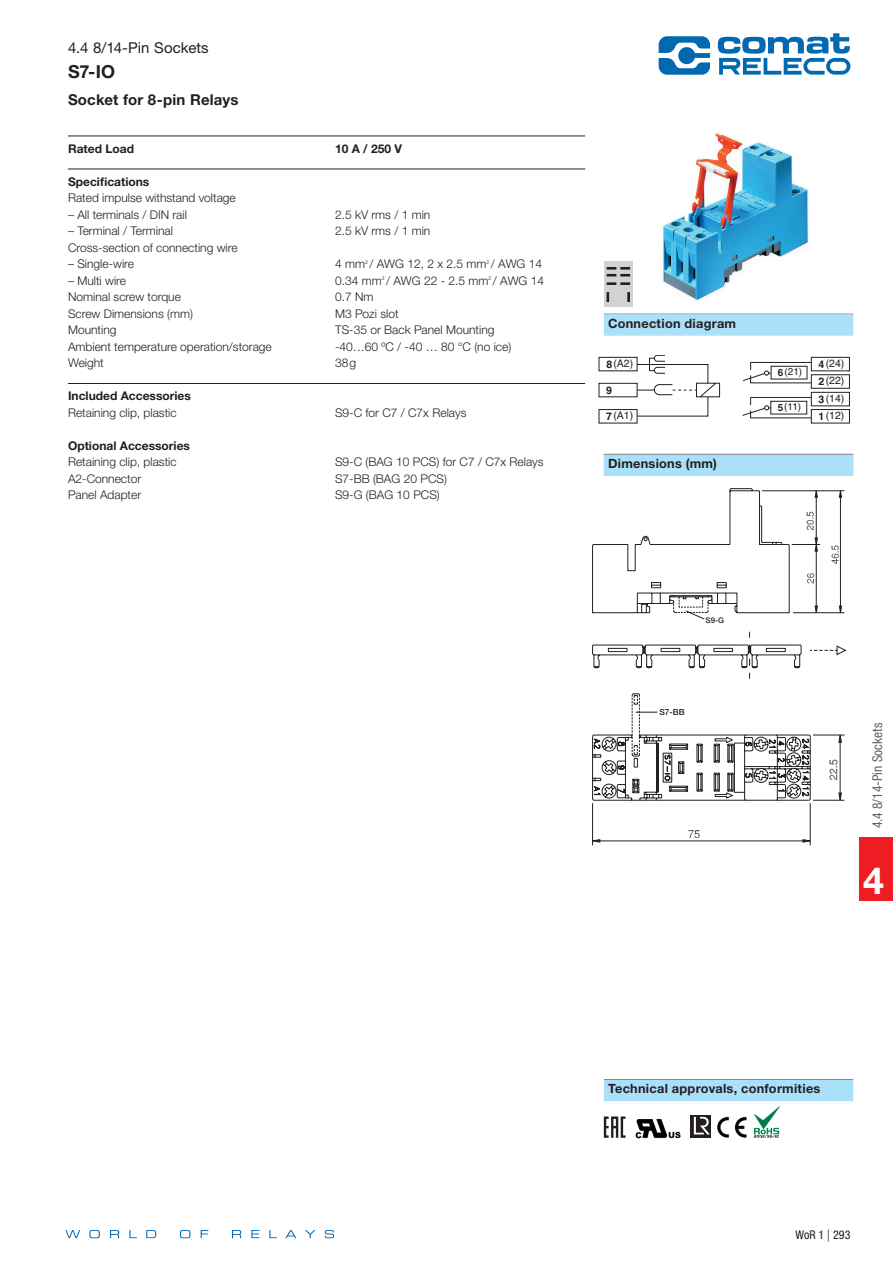
<style>
.page{position:relative;width:893px;height:1263px;background:#fff}
.page>*{position:absolute;margin:0;border:0;box-sizing:border-box;transform-origin:0 0}
.t1{font:700 37.5px "Helvetica Neue LT Std";color:#fff}
.t2{font:700 18px "Helvetica Neue LT Std";color:#231f20}
.t3{font:700 15px "Helvetica Neue LT Std";letter-spacing:.01em;color:#231f20}
.t4{font:15px "Helvetica Neue LT Std";letter-spacing:.005em;color:#231f20}
.t5{font:condensed 13.5px "Helvetica Neue LT Std";color:#636366}
.t6{font:700 12.75px "Helvetica Neue LT Std";letter-spacing:.02em;color:#231f20}
.t7{font:300 12px "Helvetica Neue LT Std";color:#231f20}
.t8{font:700 12px "Helvetica Neue LT Std";color:#231f20}
.t9{font:condensed 12px "Helvetica Neue LT Std";color:#231f20}
.t10{font:10.5px/17.4px "Helvetica";color:#231f20}
.t11{font:700 10.5px "Helvetica";color:#231f20}
.t12{font:9.9px "Helvetica";color:#231f20}
.t13{font:500 8.4px "Helvetica Neue";color:#231f20}
.t14{font:500 7.8px "Helvetica Neue";color:#231f20}
.t15{font:300 5.25px "Helvetica Neue LT Std";color:#231f20}
.s1{font-weight:700}
.s2{font-weight:300;font-stretch:normal}
</style>
<div class="page">
<svg style="left:659px;top:36px;width:51px;height:39px"></svg>
<svg style="left:718px;top:33px;width:132px;height:42px"></svg>
<svg style="left:251px;top:1230px;width:8px;height:8px"></svg>
<svg style="left:232px;top:1230px;width:9px;height:8px"></svg>
<svg style="left:325px;top:1230px;width:9px;height:8px"></svg>
<svg style="left:305px;top:1230px;width:10px;height:8px"></svg>
<svg style="left:269px;top:1230px;width:8px;height:8px"></svg>
<svg style="left:285px;top:1230px;width:11px;height:8px"></svg>
<svg style="left:110px;top:1230px;width:9px;height:8px"></svg>
<svg style="left:89px;top:1230px;width:11px;height:8px"></svg>
<svg style="left:65px;top:1230px;width:15px;height:8px"></svg>
<svg style="left:201px;top:1230px;width:7px;height:8px"></svg>
<svg style="left:129px;top:1230px;width:8px;height:8px"></svg>
<svg style="left:180px;top:1230px;width:10px;height:8px"></svg>
<svg style="left:146px;top:1230px;width:10px;height:8px"></svg>
<div style="left:859px;top:837px;width:34px;height:64px;background:#ee1d23"></div>
<div style="left:604px;top:314px;width:249px;height:22px;background:#aae0f9"></div>
<hr style="left:604px;top:1079px;width:249px;height:1px;background:#808285">
<div style="left:604px;top:1080px;width:249px;height:21px;background:#aae0f9"></div>
<hr style="left:604px;top:454px;width:249px;height:1px;background:#808285">
<div style="left:604px;top:455px;width:249px;height:21px;background:#aae0f9"></div>
<img style="left:663px;top:133px;width:145px;height:167px">
<div style="left:599px;top:357px;width:39px;height:14px;border:1px solid #231f20"></div>
<div style="left:599px;top:383px;width:39px;height:14px;border:1px solid #231f20"></div>
<div style="left:599px;top:409px;width:39px;height:14px;border:1px solid #231f20"></div>
<div style="left:811px;top:357px;width:39px;height:14px;border:1px solid #231f20"></div>
<div style="left:811px;top:374px;width:39px;height:15px;border:1px solid #231f20"></div>
<div style="left:811px;top:409px;width:39px;height:14px;border:1px solid #231f20"></div>
<hr style="left:750px;top:362px;width:61px;height:1px;background:#231f20">
<hr style="left:750px;top:382px;width:61px;height:1px;background:#231f20">
<svg style="left:636px;top:355px;width:136px;height:63px"></svg>
<hr style="left:750px;top:397px;width:61px;height:1px;background:#231f20">
<hr style="left:750px;top:417px;width:61px;height:1px;background:#231f20">
<div style="left:811px;top:392px;width:39px;height:14px;border:1px solid #231f20"></div>
<div style="left:771px;top:366px;width:36px;height:13px;border:1px solid #231f20"></div>
<div style="left:770px;top:401px;width:37px;height:13px;border:1px solid #231f20"></div>
<svg style="left:592px;top:488px;width:252px;height:131px"></svg>
<svg style="left:592px;top:693px;width:252px;height:152px"></svg>
<svg style="left:592px;top:632px;width:254px;height:47px"></svg>
<hr style="left:68px;top:136px;width:517px;height:1px;background:#231f20">
<hr style="left:68px;top:169px;width:517px;height:1px;background:#231f20">
<hr style="left:68px;top:383px;width:517px;height:1px;background:#231f20">
<img style="left:635px;top:1119px;width:46px;height:20px">
<img style="left:717px;top:1116px;width:30px;height:22px">
<img style="left:754px;top:1106px;width:26px;height:32px">
<svg style="left:604px;top:1116px;width:21px;height:22px"></svg>
<svg style="left:690px;top:1115px;width:21px;height:22px"></svg>
<svg style="left:694px;top:1117px;width:16px;height:17px"></svg>
<div style="left:604px;top:261px;width:29px;height:45px;background:#d1d2d4"></div>
<svg style="left:607px;top:283px;width:23px;height:2px"></svg>
<svg style="left:607px;top:267px;width:23px;height:9px"></svg>
<svg style="left:607px;top:292px;width:2px;height:10px"></svg>
<p class="t4" style="left:68px;top:39px;width:142px">4.4 8/14-Pin Sockets</p>
<p class="t2" style="left:68px;top:61px;width:49px">S7-IO</p>
<p class="t3" style="left:68px;top:90px;width:172px">Socket for 8-pin Relays</p>
<p class="t8" style="left:68px;top:141px;width:67px">Rated Load</p>
<p class="t8" style="left:335px;top:141px;width:68px">10 A / 250 V</p>
<p class="t8" style="left:68px;top:174px;width:83px">Specifications</p>
<p class="t7" style="left:68px;top:191px;width:169px">Rated impulse withstand voltage</p>
<p class="t7" style="left:68px;top:207px;width:120px">– All terminals / DIN rail</p>
<p class="t7" style="left:335px;top:207px;width:97px">2.5 kV rms / 1 min</p>
<p class="t7" style="left:68px;top:224px;width:106px">– Terminal / Terminal</p>
<p class="t7" style="left:335px;top:224px;width:97px">2.5 kV rms / 1 min</p>
<p class="t7" style="left:68px;top:240px;width:171px">Cross-section of connecting wire</p>
<p class="t7" style="left:68px;top:257px;width:68px">– Single-wire</p>
<p class="t7" style="left:335px;top:257px;width:209px">4 mm / AWG 12, 2 x 2.5 mm / AWG 14</p>
<p class="t15" style="left:365px;top:259px;width:4px">2</p>
<p class="t15" style="left:486px;top:259px;width:4px">2</p>
<p class="t7" style="left:68px;top:273px;width:60px">– Multi wire</p>
<p class="t7" style="left:335px;top:273px;width:211px">0.34 mm / AWG 22 - 2.5 mm / AWG 14</p>
<p class="t15" style="left:382px;top:275px;width:4px">2</p>
<p class="t15" style="left:488px;top:275px;width:4px">2</p>
<p class="t7" style="left:68px;top:290px;width:114px">Nominal screw torque</p>
<p class="t7" style="left:335px;top:290px;width:40px">0.7 Nm</p>
<p class="t7" style="left:68px;top:306px;width:126px">Screw Dimensions (mm)</p>
<p class="t7" style="left:335px;top:306px;width:65px">M3 Pozi slot</p>
<p class="t7" style="left:68px;top:323px;width:50px">Mounting</p>
<p class="t7" style="left:335px;top:323px;width:161px">TS-35 or Back Panel Mounting</p>
<p class="t7" style="left:68px;top:339px;width:205px">Ambient temperature operation/storage</p>
<p class="t7" style="left:335px;top:339px;width:178px">-40…60 ºC / -40 … 80 °C (no ice)</p>
<p class="t7" style="left:68px;top:356px;width:37px">Weight</p>
<p class="t7" style="left:335px;top:356px;width:22px">38g</p>
<p class="t8" style="left:68px;top:388px;width:124px">Included Accessories</p>
<p class="t7" style="left:68px;top:405px;width:110px">Retaining clip, plastic</p>
<p class="t7" style="left:335px;top:405px;width:133px">S9-C for C7 / C7x Relays</p>
<p class="t8" style="left:68px;top:438px;width:123px">Optional Accessories</p>
<p class="t7" style="left:68px;top:455px;width:110px">Retaining clip, plastic</p>
<p class="t7" style="left:335px;top:455px;width:210px">S9-C (BAG 10 PCS) for C7 / C7x Relays</p>
<p class="t7" style="left:68px;top:471px;width:75px">A2-Connector</p>
<p class="t7" style="left:335px;top:471px;width:113px">S7-BB (BAG 20 PCS)</p>
<p class="t7" style="left:68px;top:488px;width:75px">Panel Adapter</p>
<p class="t7" style="left:335px;top:488px;width:106px">S9-G (BAG 10 PCS)</p>
<p class="t6" style="left:608px;top:316px;width:130px">Connection diagram</p>
<p class="t10" style="left:606px;top:355px;width:28px"><span class="s1">8</span>(A2)</p>
<p class="t11" style="left:606px;top:382px;width:7px">9</p>
<p class="t10" style="left:606px;top:407px;width:28px"><span class="s1">7</span>(A1)</p>
<p class="t6" style="left:608px;top:456px;width:110px">Dimensions (mm)</p>
<p class="t12" style="left:778px;top:364px;width:26px"><span class="s1">6</span>(21)</p>
<p class="t12" style="left:778px;top:399px;width:25px"><span class="s1">5</span>(11)</p>
<p class="t10" style="left:819px;top:355px;width:27px"><span class="s1">4</span>(24)<br><span class="s1">2</span>(22)</p>
<p class="t10" style="left:819px;top:407px;width:27px"><span class="s1">1</span>(12)</p>
<p class="t10" style="left:819px;top:390px;width:27px"><span class="s1">3</span>(14)</p>
<p class="t14" style="left:706px;top:615px;width:20px">S9-G</p>
<p class="t13" style="left:659px;top:707px;width:27px">S7-BB</p>
<p class="t5" style="left:869px;top:828px;width:107px;rotate:-90deg">4.4 8/14-Pin Sockets</p>
<h1 class="t1" style="left:863px;top:857px;width:22px">4</h1>
<p class="t6" style="left:608px;top:1081px;width:214px">Technical approvals, conformities</p>
<p class="t9" style="left:796px;top:1227px;width:56px">WoR 1 <span class="s2">|</span> 293</p>
</div>
